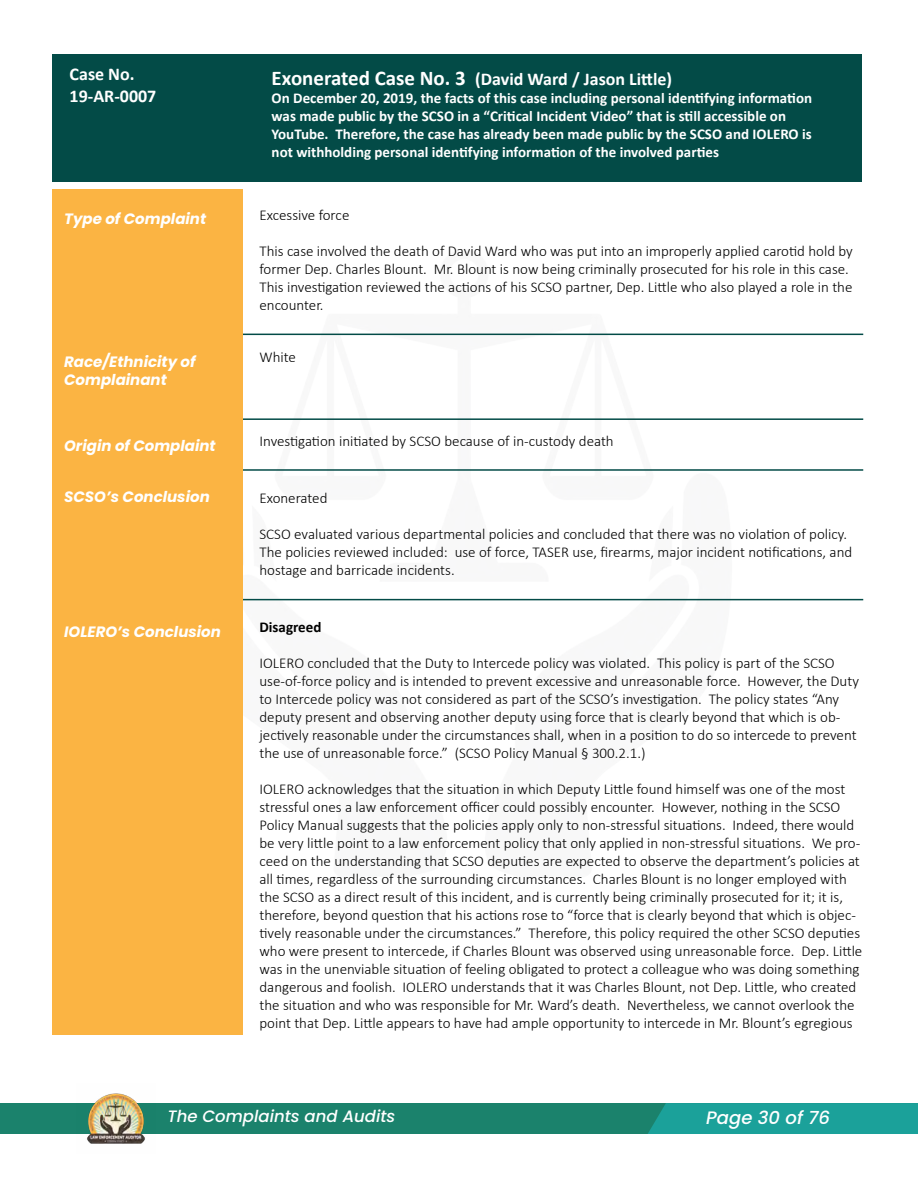
<style>
.page{position:relative;width:918px;height:1188px;background:#fff}
.page>*{position:absolute;margin:0;border:0;box-sizing:border-box;transform-origin:0 0}
.t1{font:700 18px/21.6px "Calibri";color:#fff}
.t2{font:italic 500 18px "Poppins";color:#fff}
.t3{font:italic 500 16.5px "Poppins";color:#fff}
.t4{font:300 15px/18px "Calibri";color:#000}
.t5{font:700 15px/18px "Calibri";color:#fff}
.t6{font:italic 700 15px/18px "Poppins";color:#fff}
.t7{font:700 15px "Calibri";color:#000}
.s1{font-size:21px}
</style>
<div class="page">
<div style="left:0;top:1103px;width:918px;height:31px;background:#1b826c"></div>
<img style="left:87px;top:1093px;width:58px;height:51px">
<div style="left:648px;top:1103px;width:270px;height:31px;background:#1ba19a"></div>
<div style="left:52px;top:54px;width:810px;height:128px;background:#034b47"></div>
<hr style="left:52px;top:334px;width:811px;height:1px;background:#034b47">
<hr style="left:52px;top:418px;width:811px;height:2px;background:#034b47">
<hr style="left:52px;top:469px;width:811px;height:2px;background:#034b47">
<hr style="left:52px;top:599px;width:811px;height:1px;background:#034b47">
<div style="left:52px;top:190px;width:191px;height:845px;background:#fbb443"></div>
<h5 class="t1" style="left:70px;top:63px;width:88px">Case No.<br>19-AR-0007</h5>
<h5 class="t1" style="left:272px;top:68px;width:402px"><span class="s1">Exonerated Case No. 3</span> (David Ward / Jason Little)</h5>
<p class="t5" style="left:272px;top:89px;width:542px">On December 20, 2019, the facts of this case including personal identifying information was made public by the SCSO in a “Critical Incident Video” that is still accessible on YouTube. Therefore, the case has already been made public by the SCSO and IOLERO is not withholding personal identifying information of the involved parties</p>
<h6 class="t6" style="left:64px;top:210px;width:143px">Type of Complaint</h6>
<p class="t4" style="left:260px;top:206px;width:91px">Excessive force</p>
<p class="t4" style="left:260px;top:242px;width:595px">This case involved the death of David Ward who was put into an improperly applied carotid hold by former Dep. Charles Blount. Mr. Blount is now being criminally prosecuted for his role in this case.<br>This investigation reviewed the actions of his SCSO partner, Dep. Little who also played a role in the encounter.</p>
<h6 class="t6" style="left:64px;top:352px;width:133px">Race/Ethnicity of<br>Complainant</h6>
<p class="t4" style="left:260px;top:348px;width:38px">White</p>
<h6 class="t6" style="left:64px;top:436px;width:153px">Origin of Complaint</h6>
<p class="t4" style="left:260px;top:432px;width:356px">Investigation initiated by SCSO because of in-custody death</p>
<h6 class="t6" style="left:64px;top:488px;width:147px">SCSO’s Conclusion</h6>
<p class="t4" style="left:260px;top:488px;width:69px">Exonerated</p>
<p class="t4" style="left:260px;top:524px;width:594px">SCSO evaluated various departmental policies and concluded that there was no violation of policy.<br>The policies reviewed included: use of force, TASER use, firearms, major incident notifications, and hostage and barricade incidents.</p>
<h6 class="t6" style="left:64px;top:622px;width:158px">IOLERO’s Conclusion</h6>
<h5 class="t7" style="left:260px;top:617px;width:63px">Disagreed</h5>
<p class="t4" style="left:260px;top:654px;width:601px">IOLERO concluded that the Duty to Intercede policy was violated. This policy is part of the SCSO use-of-force policy and is intended to prevent excessive and unreasonable force. However, the Duty to Intercede policy was not considered as part of the SCSO’s investigation. The policy states “Any deputy present and observing another deputy using force that is clearly beyond that which is ob&shy;jectively reasonable under the circumstances shall, when in a position to do so intercede to prevent the use of unreasonable force.” (SCSO Policy Manual § 300.2.1.)</p>
<p class="t4" style="left:260px;top:780px;width:604px">IOLERO acknowledges that the situation in which Deputy Little found himself was one of the most stressful ones a law enforcement officer could possibly encounter. However, nothing in the SCSO Policy Manual suggests that the policies apply only to non-stressful situations. Indeed, there would be very little point to a law enforcement policy that only applied in non-stressful situations. We pro&shy;ceed on the understanding that SCSO deputies are expected to observe the department’s policies at all times, regardless of the surrounding circumstances. Charles Blount is no longer employed with the SCSO as a direct result of this incident, and is currently being criminally prosecuted for it; it is, therefore, beyond question that his actions rose to “force that is clearly beyond that which is objec&shy;tively reasonable under the circumstances.” Therefore, this policy required the other SCSO deputies who were present to intercede, if Charles Blount was observed using unreasonable force. Dep. Little was in the unenviable situation of feeling obligated to protect a colleague who was doing something dangerous and foolish. IOLERO understands that it was Charles Blount, not Dep. Little, who created the situation and who was responsible for Mr. Ward’s death. Nevertheless, we cannot overlook the point that Dep. Little appears to have had ample opportunity to intercede in Mr. Blount’s egregious</p>
<p class="t3" style="left:167px;top:1107px;width:229px">The Complaints and Audits</p>
<p class="t2" style="left:706px;top:1107px;width:125px">Page 30 of 76</p>
</div>
